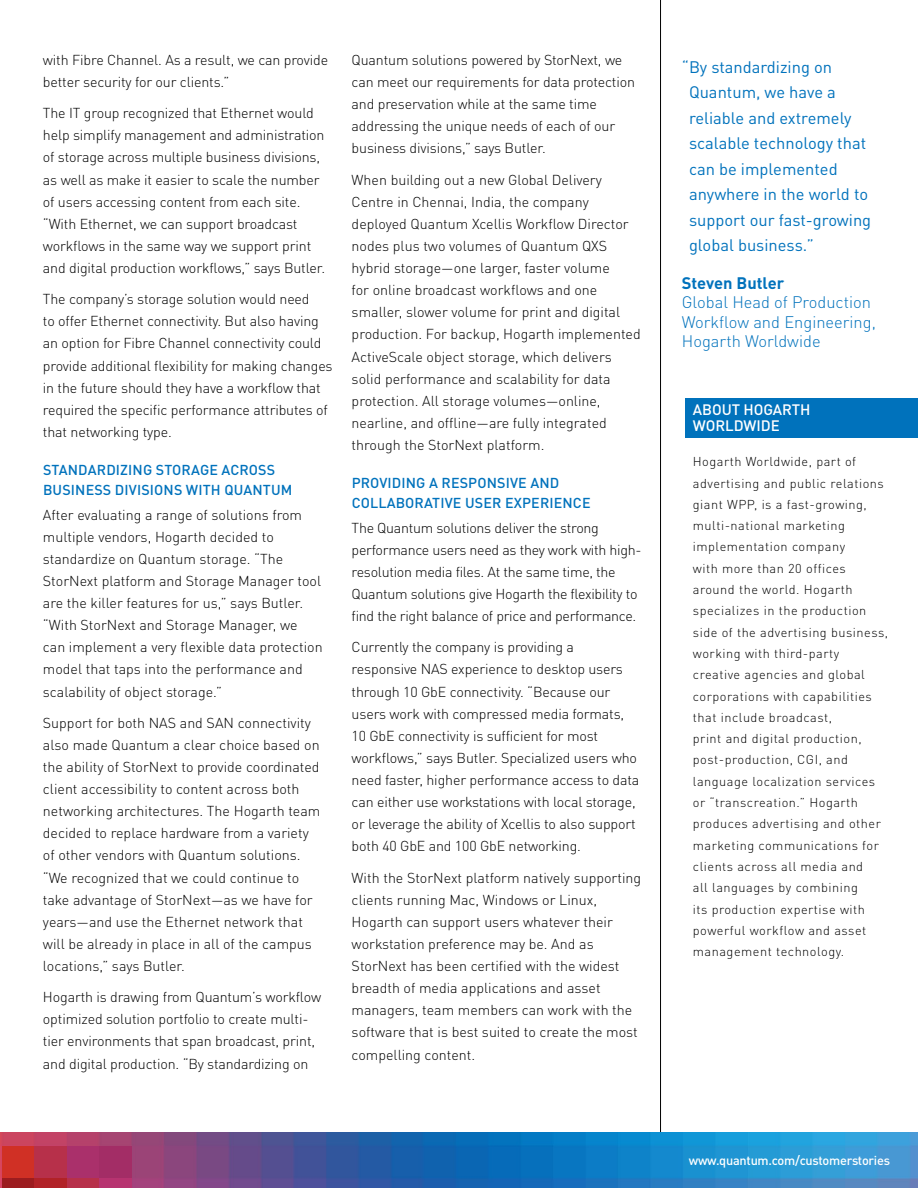
<style>
.page{position:relative;width:918px;height:1188px;background:#fff}
.page>*{position:absolute;margin:0;border:0;box-sizing:border-box;transform-origin:0 0}
.t1{font:16.5px/25.5px "DIN Pro";color:#0072bc}
.t2{font:300 16.5px/19.5px "DIN Pro";color:#0072bc}
.t3{font:700 16.5px "DIN Pro";color:#0072bc}
.t4{font:500 15px/16.5px "DIN Pro";letter-spacing:-.005em;color:#fff}
.t5{font:300 14.25px/22.2px "DIN Pro";letter-spacing:-.01em;color:#000}
.t6{font:500 14.25px/20.2px "DIN Pro";letter-spacing:.01em;color:#0072bc}
.t7{font:300 12.75px/21.3px "DIN Pro";letter-spacing:.04em;color:#000}
.t8{font:500 12.75px "DIN Pro";letter-spacing:-.02em;color:#fff}
</style>
<div class="page">
<hr style="left:660px;top:0;width:1px;height:1188px;background:#000">
<img style="left:0;top:1132px;width:918px;height:56px">
<div style="left:2px;top:1146px;width:33px;height:32px;background:#d03025"></div>
<div style="left:35px;top:1146px;width:32px;height:32px;background:#b7304a"></div>
<div style="left:67px;top:1146px;width:32px;height:32px;background:#aa306b"></div>
<div style="left:99px;top:1146px;width:33px;height:32px;background:#a32d66"></div>
<div style="left:2px;top:1178px;width:33px;height:10px;background:#9c1c1f"></div>
<div style="left:35px;top:1178px;width:32px;height:10px;background:#b12227"></div>
<div style="left:67px;top:1178px;width:32px;height:10px;background:#b7304a"></div>
<div style="left:99px;top:1178px;width:33px;height:10px;background:#b73370"></div>
<div style="left:686px;top:399px;width:232px;height:39px;background:#0072bc"></div>
<p class="t5" style="left:43px;top:47px;width:287px">with Fibre Channel. As a result, we can provide better security for our clients.”</p>
<p class="t5" style="left:43px;top:101px;width:284px">The IT group recognized that Ethernet would help simplify management and administration of storage across multiple business divisions, as well as make it easier to scale the number of users accessing content from each site. “With Ethernet, we can support broadcast workflows in the same way we support print and digital production workflows,” says Butler.</p>
<p class="t5" style="left:43px;top:287px;width:291px">The company’s storage solution would need<br>to offer Ethernet connectivity. But also having an option for Fibre Channel connectivity could provide additional flexibility for making changes in the future should they have a workflow that required the specific performance attributes of that networking type.</p>
<p class="t6" style="left:43px;top:458px;width:251px">STANDARDIZING STORAGE ACROSS<br>BUSINESS DIVISIONS WITH QUANTUM</p>
<p class="t5" style="left:43px;top:502px;width:281px">After evaluating a range of solutions from multiple vendors, Hogarth decided to standardize on Quantum storage. “The StorNext platform and Storage Manager tool are the killer features for us,” says Butler. “With StorNext and Storage Manager, we can implement a very flexible data protection model that taps into the performance and scalability of object storage.”</p>
<p class="t5" style="left:43px;top:710px;width:279px">Support for both NAS and SAN connectivity also made Quantum a clear choice based on the ability of StorNext to provide coordinated client accessibility to content across both networking architectures. The Hogarth team decided to replace hardware from a variety of other vendors with Quantum solutions. “We recognized that we could continue to take advantage of StorNext—as we have for years—and use the Ethernet network that will be already in place in all of the campus locations,” says Butler.</p>
<p class="t5" style="left:43px;top:985px;width:280px">Hogarth is drawing from Quantum’s workflow optimized solution portfolio to create multi&shy;tier environments that span broadcast, print, and digital production. “By standardizing on</p>
<p class="t5" style="left:352px;top:47px;width:285px">Quantum solutions powered by StorNext, we can meet our requirements for data protection and preservation while at the same time addressing the unique needs of each of our business divisions,” says Butler.</p>
<p class="t5" style="left:352px;top:167px;width:291px">When building out a new Global Delivery Centre in Chennai, India, the company deployed Quantum Xcellis Workflow Director nodes plus two volumes of Quantum QXS hybrid storage—one larger, faster volume<br>for online broadcast workflows and one smaller, slower volume for print and digital production. For backup, Hogarth implemented ActiveScale object storage, which delivers solid performance and scalability for data protection. All storage volumes—online, nearline, and offline—are fully integrated through the StorNext platform.</p>
<p class="t6" style="left:352px;top:471px;width:240px">PROVIDING A RESPONSIVE AND<br>COLLABORATIVE USER EXPERIENCE</p>
<p class="t5" style="left:352px;top:515px;width:291px">The Quantum solutions deliver the strong performance users need as they work with high&shy;resolution media files. At the same time, the Quantum solutions give Hogarth the flexibility to find the right balance of price and performance.</p>
<p class="t5" style="left:352px;top:635px;width:289px">Currently the company is providing a responsive NAS experience to desktop users through 10 GbE connectivity. “Because our users work with compressed media formats, 10 GbE connectivity is sufficient for most workflows,” says Butler. Specialized users who need faster, higher performance access to data can either use workstations with local storage, or leverage the ability of Xcellis to also support both 40 GbE and 100 GbE networking.</p>
<p class="t5" style="left:352px;top:865px;width:291px">With the StorNext platform natively supporting clients running Mac, Windows or Linux, Hogarth can support users whatever their workstation preference may be. And as StorNext has been certified with the widest breadth of media applications and asset managers, team members can work with the software that is best suited to create the most compelling content.</p>
<p class="t1" style="left:689px;top:52px;width:184px;text-indent:-7px">“By standardizing on<br>Quantum, we have a reliable and extremely scalable technology that can be implemented anywhere in the world to support our fast-growing global business.”</p>
<p class="t3" style="left:682px;top:269px;width:104px">Steven Butler</p>
<p class="t2" style="left:682px;top:291px;width:196px">Global Head of Production<br>Workflow and Engineering,<br>Hogarth Worldwide</p>
<p class="t4" style="left:693px;top:400px;width:119px">ABOUT HOGARTH<br>WORLDWIDE</p>
<p class="t7" style="left:693px;top:450px;width:197px">Hogarth Worldwide, part of advertising and public relations giant WPP, is a fast-growing, multi-national marketing implementation company<br>with more than 20 offices around the world. Hogarth specializes in the production side of the advertising business, working with third-party creative agencies and global corporations with capabilities that include broadcast,<br>print and digital production, post-production, CGI, and language localization services or “transcreation.” Hogarth produces advertising and other marketing communications for clients across all media and<br>all languages by combining<br>its production expertise with powerful workflow and asset management technology.</p>
<p class="t8" style="left:689px;top:1150px;width:203px">www.quantum.com/customerstories</p>
</div>
